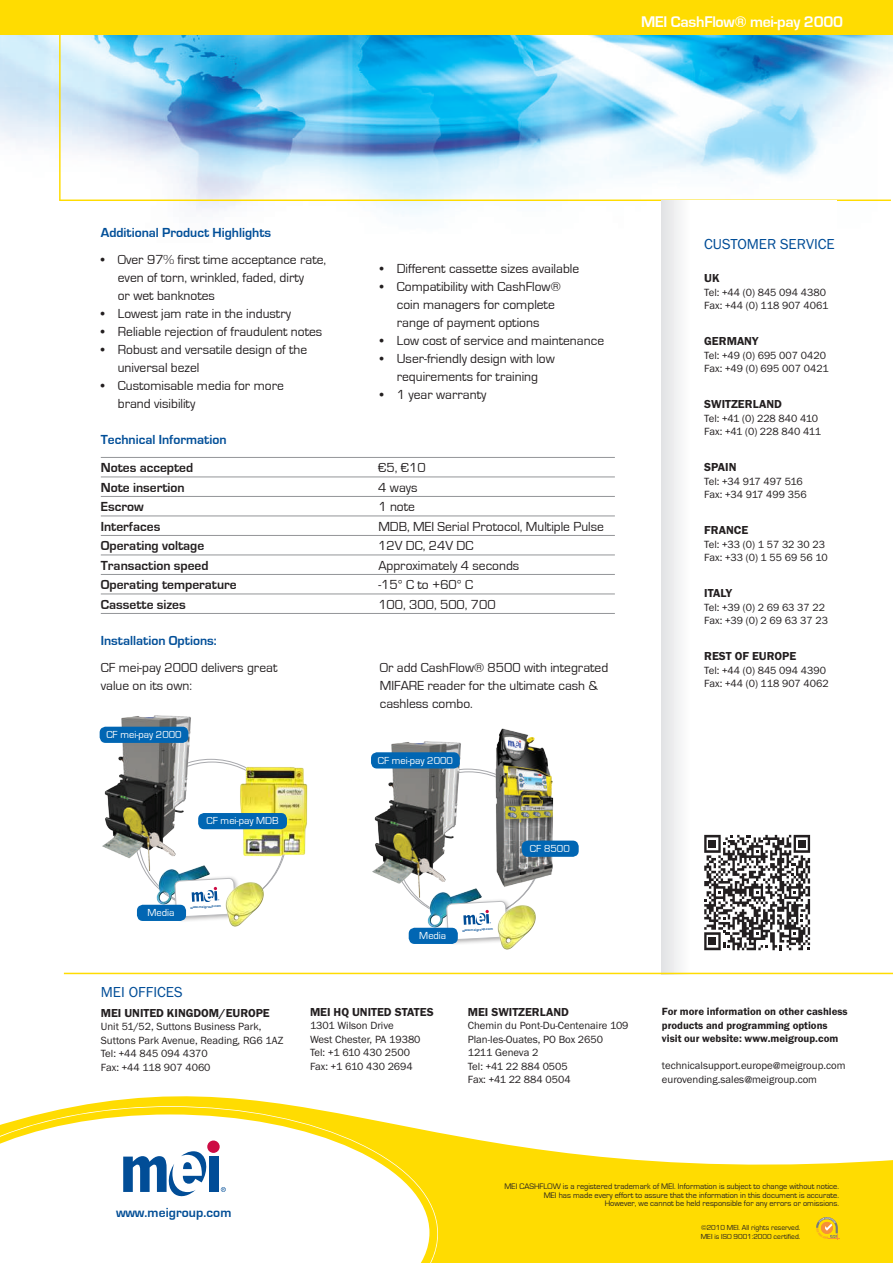
<style>
.page{position:relative;width:893px;height:1263px;background:#fff}
.page>*{position:absolute;margin:0;border:0;box-sizing:border-box;transform-origin:0 0}
.t1{font:700 15.9px "Eurostile";letter-spacing:-.015em;color:#fff}
.t2{font:15px "Franklin Got ITC";color:#014d97}
.t3{font:13.5px/18px "Eurostile";color:#231f20}
.t4{font:700 13.5px "Eurostile";color:#231f20}
.t5{font:700 13.5px "Eurostile";color:#004e98}
.t6{font:700 13.5px "Eurostile";letter-spacing:.005em;color:#014d95}
.t7{font:600 12px "Franklin Got ITC";color:#231f20}
.t8{font:10.8px/13.5px "Franklin Got ITC";color:#231f20}
.t9{font:600 10.8px/13.5px "Franklin Got ITC";color:#231f20}
.t10{font:10.5px "Eurostile";color:#fff}
.t11{font:8.25px/8.2px "Eurostile";color:#231f20;text-align:right}
.t12{font:7.5px/9px "Eurostile";color:#231f20}
.t13{font:700 3.6px "Eurostile";color:#014d95}
</style>
<div class="page">
<img style="left:0;top:35px;width:893px;height:208px">
<hr style="left:59px;top:200px;width:832px;height:1px;background:#ffdc01">
<hr style="left:59px;top:28px;width:2px;height:172px;background:#ffdc01">
<div style="left:0;top:0;width:893px;height:35px;background:#ffdc01"></div>
<svg style="left:78px;top:1096px;width:815px;height:167px;fill:#ffdc01"></svg>
<svg style="left:0;top:1106px;width:438px;height:157px"></svg>
<svg style="left:123px;top:1150px;width:86px;height:46px"></svg>
<div style="left:209px;top:1156px;width:9px;height:36px;background:#014d97"></div>
<div style="left:207px;top:1140px;width:13px;height:13px;background:#cd0c44;border-radius:50%"></div>
<svg style="left:221px;top:1187px;width:5px;height:5px"></svg>
<img style="left:471px;top:728px;width:108px;height:172px">
<svg style="left:662px;top:201px;width:174px;height:772px"></svg>
<hr style="left:64px;top:973px;width:829px;height:1px;background:#ffdc01">
<svg style="left:816px;top:1217px;width:23px;height:23px"></svg>
<hr style="left:101px;top:457px;width:514px;height:1px;background:#939598">
<hr style="left:101px;top:477px;width:514px;height:1px;background:#939598">
<hr style="left:101px;top:496px;width:514px;height:1px;background:#939598">
<hr style="left:101px;top:516px;width:514px;height:1px;background:#939598">
<hr style="left:101px;top:535px;width:514px;height:1px;background:#939598">
<hr style="left:101px;top:555px;width:514px;height:1px;background:#939598">
<hr style="left:101px;top:574px;width:514px;height:1px;background:#939598">
<hr style="left:101px;top:594px;width:514px;height:1px;background:#939598">
<hr style="left:101px;top:613px;width:514px;height:1px;background:#939598">
<img style="left:100px;top:715px;width:94px;height:156px">
<div style="left:100px;top:727px;width:88px;height:16px;background:#0166b3;border-radius:6px"></div>
<img style="left:234px;top:764px;width:74px;height:95px">
<img style="left:153px;top:856px;width:57px;height:49px">
<div style="left:172px;top:875px;width:69px;height:48px;background:#231f20;opacity:.4"></div>
<svg style="left:175px;top:878px;width:60px;height:42px"></svg>
<img style="left:221px;top:880px;width:47px;height:47px">
<div style="left:198px;top:813px;width:89px;height:16px;background:#0166b3;border-radius:6px"></div>
<div style="left:137px;top:905px;width:49px;height:16px;background:#0166b3;border-radius:6px"></div>
<img style="left:371px;top:741px;width:93px;height:159px">
<div style="left:371px;top:752px;width:89px;height:16px;background:#0166b3;border-radius:6px"></div>
<img style="left:425px;top:879px;width:58px;height:49px">
<div style="left:444px;top:898px;width:69px;height:48px;background:#231f20;opacity:.4"></div>
<svg style="left:446px;top:901px;width:61px;height:42px"></svg>
<img style="left:492px;top:903px;width:44px;height:47px">
<div style="left:522px;top:840px;width:57px;height:17px;background:#0166b3;border-radius:6px"></div>
<div style="left:409px;top:928px;width:49px;height:16px;background:#0166b3;border-radius:6px"></div>
<svg style="left:704px;top:835px;width:106px;height:115px"></svg>
<p class="t1" style="left:641px;top:13px;width:204px">MEI CashFlow® mei-pay 2000</p>
<p class="t5" style="left:101px;top:225px;width:172px">Additional Product Highlights</p>
<p class="t3" style="left:118px;top:251px;width:210px;text-indent:-17px">• Over 97% first time acceptance rate, even of torn, wrinkled, faded, dirty<br>or wet banknotes</p>
<p class="t3" style="left:101px;top:305px;width:192px">• Lowest jam rate in the industry</p>
<p class="t3" style="left:101px;top:323px;width:223px">• Reliable rejection of fraudulent notes</p>
<p class="t3" style="left:118px;top:341px;width:191px;text-indent:-17px">• Robust and versatile design of the universal bezel</p>
<p class="t3" style="left:118px;top:377px;width:167px;text-indent:-17px">• Customisable media for more brand visibility</p>
<p class="t5" style="left:101px;top:432px;width:127px">Technical Information</p>
<p class="t4" style="left:101px;top:461px;width:94px">Notes accepted</p>
<p class="t3" style="left:378px;top:459px;width:49px">€5, €10</p>
<p class="t4" style="left:101px;top:480px;width:85px">Note insertion</p>
<p class="t3" style="left:378px;top:479px;width:41px">4 ways</p>
<p class="t4" style="left:101px;top:500px;width:44px">Escrow</p>
<p class="t3" style="left:378px;top:498px;width:38px">1 note</p>
<p class="t4" style="left:101px;top:519px;width:61px">Interfaces</p>
<p class="t3" style="left:378px;top:518px;width:227px">MDB, MEI Serial Protocol, Multiple Pulse</p>
<p class="t4" style="left:101px;top:539px;width:105px">Operating voltage</p>
<p class="t3" style="left:378px;top:537px;width:97px">12V DC, 24V DC</p>
<p class="t4" style="left:101px;top:558px;width:109px">Transaction speed</p>
<p class="t3" style="left:378px;top:557px;width:143px">Approximately 4 seconds</p>
<p class="t4" style="left:101px;top:578px;width:137px">Operating temperature</p>
<p class="t3" style="left:378px;top:576px;width:96px">-15° C to +60° C</p>
<p class="t4" style="left:101px;top:597px;width:87px">Cassette sizes</p>
<p class="t3" style="left:378px;top:596px;width:119px">100, 300, 500, 700</p>
<p class="t5" style="left:101px;top:633px;width:117px">Installation Options:</p>
<p class="t3" style="left:101px;top:659px;width:178px">CF mei-pay 2000 delivers great value on its own:</p>
<p class="t3" style="left:380px;top:259px;width:201px">• Different cassette sizes available</p>
<p class="t3" style="left:397px;top:277px;width:165px;text-indent:-17px">• Compatibility with CashFlow® coin managers for complete range of payment options</p>
<p class="t3" style="left:380px;top:331px;width:226px">• Low cost of service and maintenance</p>
<p class="t3" style="left:380px;top:349px;width:177px;text-align:center">• User-friendly design with low requirements for training</p>
<p class="t3" style="left:380px;top:385px;width:108px">• 1 year warranty</p>
<p class="t3" style="left:380px;top:658px;width:230px">Or add CashFlow® 8500 with integrated<br>MIFARE reader for the ultimate cash &amp; cashless combo.</p>
<p class="t10" style="left:106px;top:729px;width:77px">CF mei-pay 2000</p>
<p class="t10" style="left:207px;top:815px;width:73px">CF mei-pay MDB</p>
<p class="t10" style="left:148px;top:907px;width:28px">Media</p>
<p class="t13" style="left:190px;top:905px;width:32px;rotate:-3deg">www.meigroup.com</p>
<p class="t2" style="left:101px;top:984px;width:83px">MEI OFFICES</p>
<p class="t7" style="left:101px;top:1006px;width:170px">MEI UNITED KINGDOM/EUROPE</p>
<p class="t8" style="left:101px;top:1020px;width:184px">Unit 51/52, Suttons Business Park,<br>Suttons Park Avenue, Reading, RG6 1AZ<br>Tel: +44 845 094 4370<br>Fax: +44 118 907 4060</p>
<p class="t10" style="left:378px;top:754px;width:77px">CF mei-pay 2000</p>
<p class="t10" style="left:530px;top:843px;width:41px">CF 8500</p>
<p class="t10" style="left:419px;top:930px;width:28px">Media</p>
<p class="t13" style="left:462px;top:928px;width:32px;rotate:-3deg">www.meigroup.com</p>
<p class="t7" style="left:310px;top:1005px;width:125px">MEI HQ UNITED STATES</p>
<p class="t8" style="left:310px;top:1019px;width:112px">1301 Wilson Drive<br>West Chester, PA 19380<br>Tel: +1 610 430 2500<br>Fax: +1 610 430 2694</p>
<p class="t7" style="left:468px;top:1005px;width:103px">MEI SWITZERLAND</p>
<p class="t8" style="left:468px;top:1019px;width:162px">Chemin du Pont-Du-Centenaire 109<br>Plan-les-Ouates, PO Box 2650<br>1211 Geneva 2<br>Tel: +41 22 884 0505<br>Fax: +41 22 884 0504</p>
<p class="t2" style="left:704px;top:236px;width:132px">CUSTOMER SERVICE</p>
<p class="t7" style="left:704px;top:272px;width:17px">UK</p>
<p class="t8" style="left:704px;top:286px;width:126px">Tel: +44 (0) 845 094 4380<br>Fax: +44 (0) 118 907 4061</p>
<p class="t7" style="left:704px;top:335px;width:56px">GERMANY</p>
<p class="t8" style="left:704px;top:349px;width:126px">Tel: +49 (0) 695 007 0420<br>Fax: +49 (0) 695 007 0421</p>
<p class="t7" style="left:704px;top:398px;width:79px">SWITZERLAND</p>
<p class="t8" style="left:704px;top:412px;width:118px">Tel: +41 (0) 228 840 410<br>Fax: +41 (0) 228 840 411</p>
<p class="t7" style="left:704px;top:461px;width:34px">SPAIN</p>
<p class="t8" style="left:704px;top:475px;width:104px">Tel: +34 917 497 516<br>Fax: +34 917 499 356</p>
<p class="t7" style="left:704px;top:524px;width:46px">FRANCE</p>
<p class="t8" style="left:704px;top:538px;width:125px">Tel: +33 (0) 1 57 32 30 23<br>Fax: +33 (0) 1 55 69 56 10</p>
<p class="t7" style="left:704px;top:587px;width:29px">ITALY</p>
<p class="t8" style="left:704px;top:601px;width:125px">Tel: +39 (0) 2 69 63 37 22<br>Fax: +39 (0) 2 69 63 37 23</p>
<p class="t7" style="left:704px;top:650px;width:93px">REST OF EUROPE</p>
<p class="t8" style="left:704px;top:664px;width:126px">Tel: +44 (0) 845 094 4390<br>Fax: +44 (0) 118 907 4062</p>
<p class="t9" style="left:662px;top:1005px;width:187px">For more information on other cashless products and programming options visit our website: www.meigroup.com</p>
<p class="t8" style="left:662px;top:1059px;width:185px">technicalsupport.europe@meigroup.com eurovending.sales@meigroup.com</p>
<p class="t6" style="left:116px;top:1205px;width:117px">www.meigroup.com</p>
<p class="t11" style="left:505px;top:1183px;width:336px">MEI CASHFLOW is a registered trademark of MEI. Information is subject to change without notice.<br>MEI has made every effort to assure that the information in this document is accurate.<br>However, we cannot be held responsible for any errors or omissions.</p>
<p class="t12" style="left:701px;top:1223px;width:101px">©2010 MEI. All rights reserved.<br>MEI is ISO 9001:2000 certified.</p>
</div>
